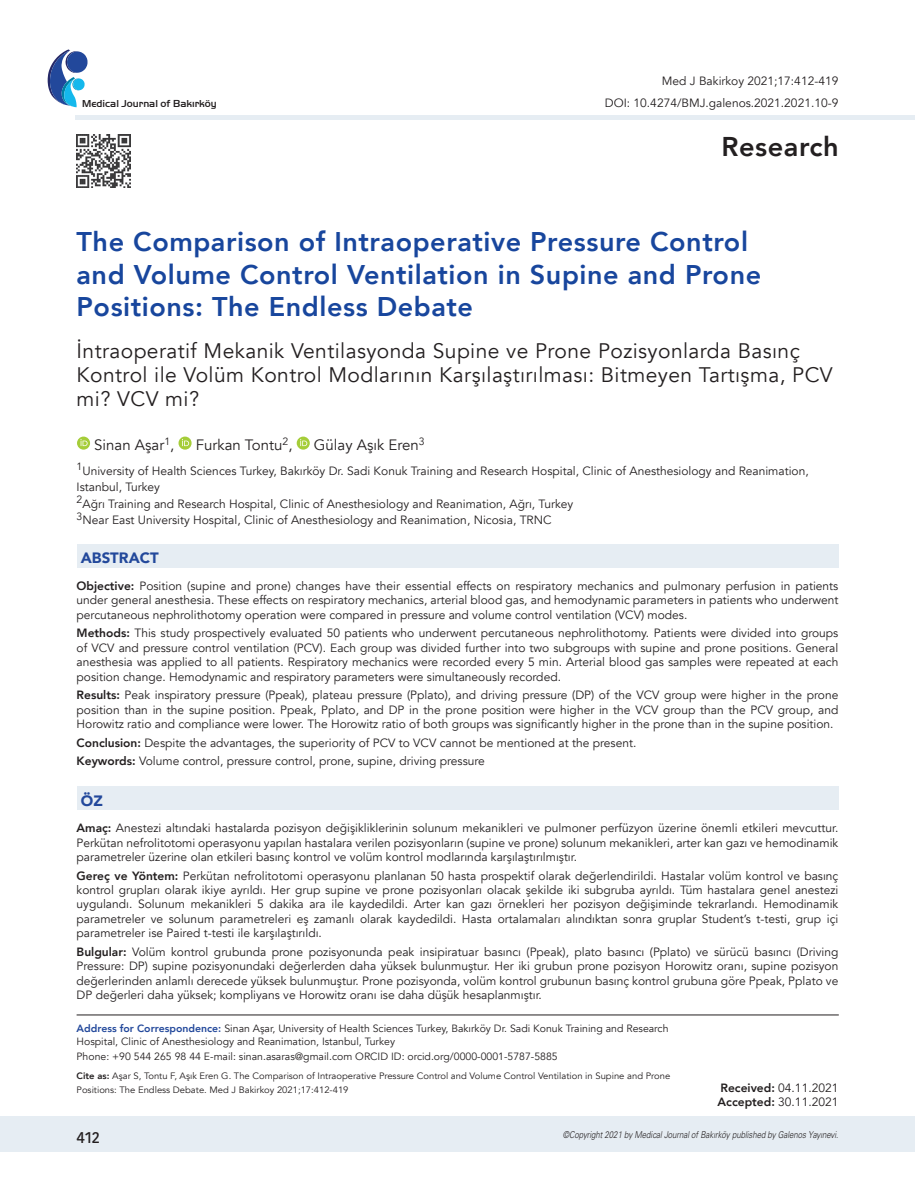
<style>
.page{position:relative;width:915px;height:1191px;background:#fff}
.page>*{position:absolute;margin:0;border:0;box-sizing:border-box;transform-origin:0 0}
.t1{font:800 27.15px "Avenir";letter-spacing:.02em;color:#231f20}
.t2{font:800 27px/32.4px "Avenir";letter-spacing:.02em;color:#18469d}
.t3{font:21px/24px "Avenir";letter-spacing:.02em;color:#231f20}
.t4{font:500 16.5px "Kohinoor Devanagari";color:#231f20}
.t5{font:15px "Avenir";color:#231f20}
.t6{font:900 15px "Avenir";color:#22489b}
.t7{font:12px/14.4px "Avenir";color:#231f20;text-align:justify}
.t8{font:10.5px/12.8px "Avenir";color:#231f20}
.t9{font:500 10.5px "Handel Got D";color:#231f20}
.t10{font:9.45px "Univers Light Ita Tr";letter-spacing:-.005em;color:#231f20;scale:.83 1}
.t11{font:9.3px/13.5px "Avenir";color:#231f20}
.s1{font-weight:800}
.s2{font-weight:800;color:#22489b}
</style>
<div class="page">
<div style="left:0;top:1116px;width:914px;height:35px;background:#e6edf3"></div>
<hr style="left:75px;top:115px;width:839px;height:4px;background:#e6edf3">
<svg style="left:48px;top:49px;width:40px;height:58px"></svg>
<hr style="left:77px;top:1014px;width:761px;height:1px;background:#231f20">
<img style="left:77px;top:134px;width:53px;height:54px">
<svg style="left:77px;top:436px;width:13px;height:13px"></svg>
<svg style="left:80px;top:439px;width:8px;height:7px"></svg>
<svg style="left:178px;top:436px;width:13px;height:13px"></svg>
<svg style="left:182px;top:439px;width:7px;height:7px"></svg>
<svg style="left:296px;top:436px;width:13px;height:13px"></svg>
<svg style="left:300px;top:439px;width:7px;height:7px"></svg>
<div style="left:77px;top:544px;width:761px;height:23px;background:#e6edf3"></div>
<div style="left:77px;top:786px;width:761px;height:23px;background:#e6edf3"></div>
<p class="t9" style="left:82px;top:98px;width:136px">Medical Journal of Bakırköy</p>
<p class="t7" style="left:661px;top:74px;width:178px">Med J Bakirkoy 2021;17:412-419</p>
<p class="t7" style="left:604px;top:96px;width:235px">DOI: 10.4274/BMJ.galenos.2021.2021.10-9</p>
<h1 class="t1" style="left:721px;top:126px;width:119px">Research</h1>
<h2 class="t2" style="left:77px;top:226px;width:686px">The Comparison of Intraoperative Pressure Control and Volume Control Ventilation in Supine and Prone<br>Positions: The Endless Debate</h2>
<h3 class="t3" style="left:77px;top:339px;width:757px">İntraoperatif Mekanik Ventilasyonda Supine ve Prone Pozisyonlarda Basınç<br>Kontrol ile Volüm Kontrol Modlarının Karşılaştırılması: Bitmeyen Tartışma, PCV mi? VCV mi?</h3>
<p class="t5" style="left:94px;top:435px;width:82px">Sinan Aşar<sup>1</sup>,</p>
<p class="t5" style="left:196px;top:435px;width:98px">Furkan Tontu<sup>2</sup>,</p>
<p class="t5" style="left:314px;top:435px;width:112px">Gülay Aşık Eren<sup>3</sup></p>
<p class="t7" style="left:77px;top:462px;width:733px;line-height:16.5px;text-align:left"><sup>1</sup>University of Health Sciences Turkey, Bakırköy Dr. Sadi Konuk Training and Research Hospital, Clinic of Anesthesiology and Reanimation, Istanbul, Turkey<br><sup>2</sup>Ağrı Training and Research Hospital, Clinic of Anesthesiology and Reanimation, Ağrı, Turkey<br><sup>3</sup>Near East University Hospital, Clinic of Anesthesiology and Reanimation, Nicosia, TRNC</p>
<p class="t6" style="left:81px;top:545px;width:79px">ABSTRACT</p>
<p class="t7" style="left:77px;top:579px;width:763px"><span class="s1">Objective:</span> Position (supine and prone) changes have their essential effects on respiratory mechanics and pulmonary perfusion in patients under general anesthesia. These effects on respiratory mechanics, arterial blood gas, and hemodynamic parameters in patients who underwent percutaneous nephrolithotomy operation were compared in pressure and volume control ventilation (VCV) modes.</p>
<p class="t7" style="left:77px;top:626px;width:763px"><span class="s1">Methods:</span> This study prospectively evaluated 50 patients who underwent percutaneous nephrolithotomy. Patients were divided into groups of VCV and pressure control ventilation (PCV). Each group was divided further into two subgroups with supine and prone positions. General anesthesia was applied to all patients. Respiratory mechanics were recorded every 5 min. Arterial blood gas samples were repeated at each position change. Hemodynamic and respiratory parameters were simultaneously recorded.</p>
<p class="t7" style="left:77px;top:688px;width:763px"><span class="s1">Results:</span> Peak inspiratory pressure (Ppeak), plateau pressure (Pplato), and driving pressure (DP) of the VCV group were higher in the prone position than in the supine position. Ppeak, Pplato, and DP in the prone position were higher in the VCV group than the PCV group, and Horowitz ratio and compliance were lower. The Horowitz ratio of both groups was significantly higher in the prone than in the supine position.</p>
<p class="t7" style="left:77px;top:733px;width:561px;line-height:18.6px"><span class="s1">Conclusion:</span> Despite the advantages, the superiority of PCV to VCV cannot be mentioned at the present.<br><span class="s1">Keywords:</span> Volume control, pressure control, prone, supine, driving pressure</p>
<p class="t6" style="left:81px;top:787px;width:23px">ÖZ</p>
<p class="t7" style="left:77px;top:821px;width:763px"><span class="s1">Amaç:</span> Anestezi altındaki hastalarda pozisyon değişikliklerinin solunum mekanikleri ve pulmoner perfüzyon üzerine önemli etkileri mevcuttur.<br>Perkütan nefrolitotomi operasyonu yapılan hastalara verilen pozisyonların (supine ve prone) solunum mekanikleri, arter kan gazı ve hemodinamik parametreler üzerine olan etkileri basınç kontrol ve volüm kontrol modlarında karşılaştırılmıştır.</p>
<p class="t7" style="left:77px;top:868px;width:763px"><span class="s1">Gereç ve Yöntem:</span> Perkütan nefrolitotomi operasyonu planlanan 50 hasta prospektif olarak değerlendirildi. Hastalar volüm kontrol ve basınç kontrol grupları olarak ikiye ayrıldı. Her grup supine ve prone pozisyonları olacak şekilde iki subgruba ayrıldı. Tüm hastalara genel anestezi uygulandı. Solunum mekanikleri 5 dakika ara ile kaydedildi. Arter kan gazı örnekleri her pozisyon değişiminde tekrarlandı. Hemodinamik parametreler ve solunum parametreleri eş zamanlı olarak kaydedildi. Hasta ortalamaları alındıktan sonra gruplar Student’s t-testi, grup içi parametreler ise Paired t-testi ile karşılaştırıldı.</p>
<p class="t7" style="left:77px;top:944px;width:763px"><span class="s1">Bulgular:</span> Volüm kontrol grubunda prone pozisyonunda peak insipiratuar basıncı (Ppeak), plato basıncı (Pplato) ve sürücü basıncı (Driving Pressure: DP) supine pozisyonundaki değerlerden daha yüksek bulunmuştur. Her iki grubun prone pozisyon Horowitz oranı, supine pozisyon değerlerinden anlamlı derecede yüksek bulunmuştur. Prone pozisyonda, volüm kontrol grubunun basınç kontrol grubuna göre Ppeak, Pplato ve DP değerleri daha yüksek; kompliyans ve Horowitz oranı ise daha düşük hesaplanmıştır.</p>
<p class="t8" style="left:77px;top:1022px;width:593px"><span class="s2">Address for Correspondence:</span> Sinan Aşar, University of Health Sciences Turkey, Bakırköy Dr. Sadi Konuk Training and Research<br>Hospital, Clinic of Anesthesiology and Reanimation, Istanbul, Turkey</p>
<p class="t8" style="left:77px;top:1050px;width:482px">Phone: +90 544 265 98 44 E-mail: sinan.asaras@gmail.com ORCID ID: orcid.org/0000-0001-5787-5885</p>
<p class="t11" style="left:77px;top:1069px;width:595px"><span class="s1">Cite as:</span> Aşar S, Tontu F, Aşık Eren G. The Comparison of Intraoperative Pressure Control and Volume Control Ventilation in Supine and Prone<br>Positions: The Endless Debate. Med J Bakirkoy 2021;17:412-419</p>
<p class="t7" style="left:717px;top:1080px;width:122px"><span class="s1">Received:</span> 04.11.2021<br><span class="s1">Accepted:</span> 30.11.2021</p>
<h3 class="t4" style="left:77px;top:1127px;width:25px">412</h3>
<p class="t10" style="left:562px;top:1128px;width:333px">©Copyright 2021 by Medical Journal of Bakırköy published by Galenos Yayınevi.</p>
</div>
